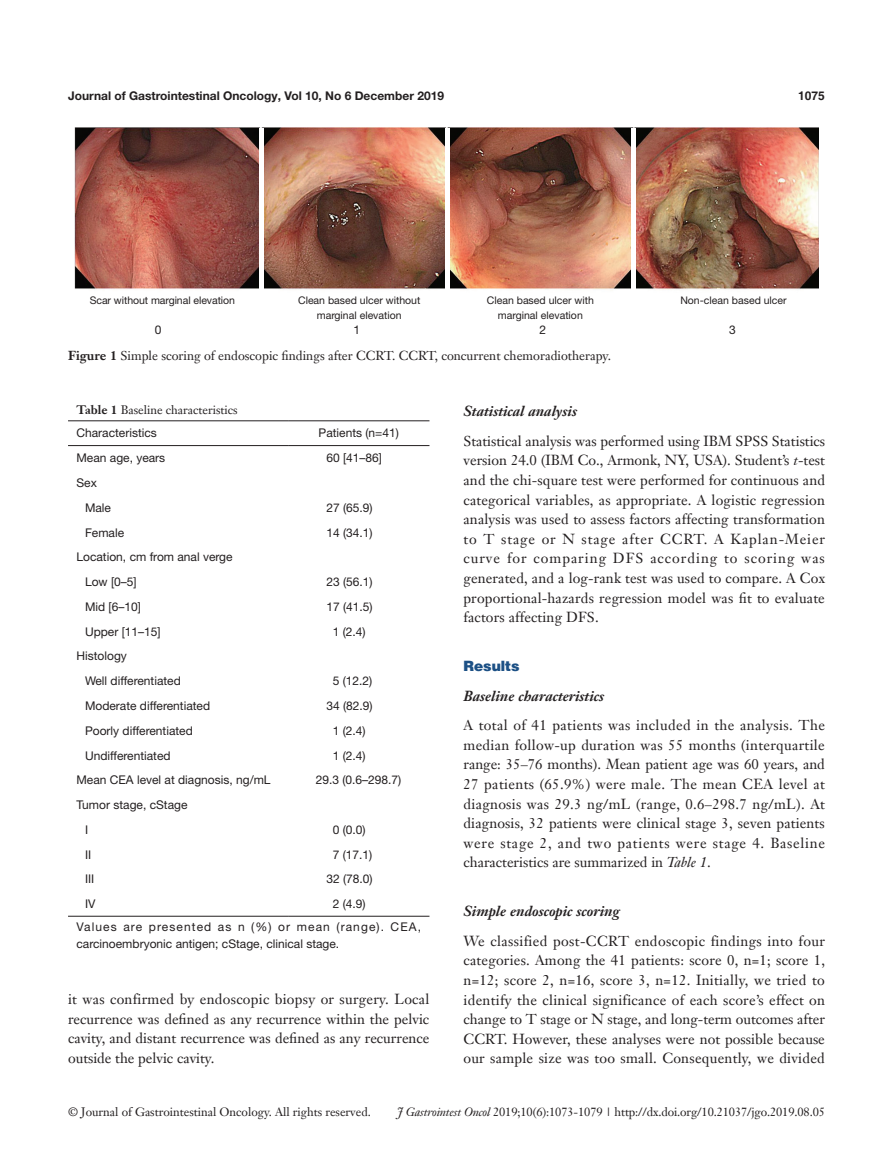
<style>
.page{position:relative;width:893px;height:1170px;background:#fff}
.page>*{position:absolute;margin:0;border:0;box-sizing:border-box;transform-origin:0 0}
.t1{font:14.25px/19.6px "Janson Text LT";letter-spacing:.01em;color:#231f20;text-align:justify}
.二级标题斜体{font:italic 700 14.25px "Janson Text LT";color:#231f20}
.二级标题斜体-6_5{font:italic 700 14.25px "Janson Text LT";color:#231f20}
.一级标题-6_5{font:900 14.25px "Helvetica";color:#1c5085}
.t2{font:12.75px "Janson Text LT";color:#231f20}
.t3{font:12px/16.5px "Helvetica Neue LT Pro";color:#231f20}
.t4{font:12px "Janson Text LT";color:#231f20}
.t5{font:700 12px "Helvetica Neue LT Pro";color:#231f20}
.t6{font:700 12px "Helvetica";color:#231f20}
.t7{font:10.5px/15px "Helvetica Neue LT Pro";color:#231f20;text-align:center}
.s1{font-weight:700}
.s2{font-style:italic}
</style>
<div class="page">
<img style="left:74px;top:128px;width:745px;height:162px">
<hr style="left:259px;top:128px;width:4px;height:161px;background:#fff">
<div style="left:445px;top:128px;width:5px;height:161px;background:#fff"></div>
<hr style="left:632px;top:128px;width:4px;height:161px;background:#fff">
<hr style="left:68px;top:420px;width:220px;height:1px;background:#231f20">
<hr style="left:288px;top:420px;width:141px;height:1px;background:#231f20">
<hr style="left:68px;top:445px;width:220px;height:1px;background:#231f20">
<hr style="left:288px;top:445px;width:141px;height:1px;background:#231f20">
<hr style="left:68px;top:915px;width:220px;height:1px;background:#231f20">
<hr style="left:288px;top:915px;width:141px;height:1px;background:#231f20">
<p class="t5" style="left:68px;top:88px;width:377px">Journal of Gastrointestinal Oncology, Vol 10, No 6 December 2019</p>
<p class="t6" style="left:798px;top:88px;width:28px">1075</p>
<p class="t7" style="left:298px;top:292px;width:124px">Clean based ulcer without marginal elevation</p>
<p class="t7" style="left:487px;top:292px;width:109px">Clean based ulcer with marginal elevation</p>
<p class="t7" style="left:680px;top:292px;width:108px">Non-clean based ulcer</p>
<p class="t2" style="left:68px;top:347px;width:544px"><span class="s1">Figure 1</span> Simple scoring of endoscopic findings after CCRT. CCRT, concurrent chemoradiotherapy.</p>
<p class="t7" style="left:90px;top:292px;width:147px">Scar without marginal elevation</p>
<p class="t3" style="left:155px;top:321px;width:8px">0</p>
<p class="t3" style="left:353px;top:321px;width:8px">1</p>
<p class="t3" style="left:539px;top:321px;width:8px">2</p>
<p class="t3" style="left:729px;top:321px;width:8px">3</p>
<p class="t4" style="left:77px;top:402px;width:162px"><span class="s1">Table 1</span> Baseline characteristics</p>
<p class="t3" style="left:77px;top:424px;width:82px">Characteristics</p>
<p class="t3" style="left:319px;top:424px;width:82px">Patients (n=41)</p>
<p class="t3" style="left:77px;top:449px;width:90px">Mean age, years</p>
<p class="t3" style="left:326px;top:449px;width:57px">60 [41–86]</p>
<p class="t3" style="left:77px;top:474px;width:22px">Sex</p>
<p class="t3" style="left:85px;top:499px;width:28px">Male</p>
<p class="t3" style="left:326px;top:499px;width:48px">27 (65.9)</p>
<p class="t3" style="left:85px;top:523px;width:41px">Female</p>
<p class="t3" style="left:326px;top:523px;width:48px">14 (34.1)</p>
<p class="t3" style="left:77px;top:548px;width:157px">Location, cm from anal verge</p>
<p class="t3" style="left:85px;top:573px;width:53px">Low [0–5]</p>
<p class="t3" style="left:326px;top:573px;width:48px">23 (56.1)</p>
<p class="t3" style="left:85px;top:598px;width:57px">Mid [6–10]</p>
<p class="t3" style="left:326px;top:598px;width:48px">17 (41.5)</p>
<p class="t3" style="left:85px;top:622px;width:77px">Upper [11–15]</p>
<p class="t3" style="left:333px;top:622px;width:34px">1 (2.4)</p>
<p class="t3" style="left:77px;top:647px;width:52px">Histology</p>
<p class="t3" style="left:85px;top:672px;width:97px">Well differentiated</p>
<p class="t3" style="left:333px;top:672px;width:41px">5 (12.2)</p>
<p class="t3" style="left:85px;top:697px;width:127px">Moderate differentiated</p>
<p class="t3" style="left:326px;top:697px;width:48px">34 (82.9)</p>
<p class="t3" style="left:85px;top:721px;width:109px">Poorly differentiated</p>
<p class="t3" style="left:333px;top:721px;width:34px">1 (2.4)</p>
<p class="t3" style="left:85px;top:746px;width:87px">Undifferentiated</p>
<p class="t3" style="left:333px;top:746px;width:34px">1 (2.4)</p>
<p class="t3" style="left:77px;top:771px;width:196px">Mean CEA level at diagnosis, ng/mL</p>
<p class="t3" style="left:316px;top:771px;width:87px">29.3 (0.6–298.7)</p>
<p class="t3" style="left:77px;top:796px;width:112px">Tumor stage, cStage</p>
<p class="t3" style="left:85px;top:821px;width:5px">I</p>
<p class="t3" style="left:333px;top:821px;width:34px">0 (0.0)</p>
<p class="t3" style="left:85px;top:845px;width:8px">II</p>
<p class="t3" style="left:333px;top:845px;width:41px">7 (17.1)</p>
<p class="t3" style="left:85px;top:870px;width:11px">III</p>
<p class="t3" style="left:326px;top:870px;width:48px">32 (78.0)</p>
<p class="t3" style="left:85px;top:895px;width:12px">IV</p>
<p class="t3" style="left:333px;top:895px;width:34px">2 (4.9)</p>
<p class="t3" style="left:77px;top:918px;width:346px">Values are presented as n (%) or mean (range). CEA, carcinoembryonic antigen; cStage, clinical stage.</p>
<p class="t1" style="left:68px;top:989px;width:363px">it was confirmed by endoscopic biopsy or surgery. Local recurrence was defined as any recurrence within the pelvic cavity, and distant recurrence was defined as any recurrence outside the pelvic cavity.</p>
<p class="二级标题斜体" style="left:463px;top:402px;width:115px">Statistical analysis</p>
<p class="t1" style="left:463px;top:431px;width:363px">Statistical analysis was performed using IBM SPSS Statistics version 24.0 (IBM Co., Armonk, NY, USA). Student’s <span class="s2">t</span>-test and the chi-square test were performed for continuous and categorical variables, as appropriate. A logistic regression analysis was used to assess factors affecting transformation to T stage or N stage after CCRT. A Kaplan-Meier curve for comparing DFS according to scoring was generated, and a log-rank test was used to compare. A Cox proportional-hazards regression model was fit to evaluate factors affecting DFS.</p>
<p class="一级标题-6_5" style="left:463px;top:657px;width:58px">Results</p>
<p class="二级标题斜体" style="left:463px;top:686px;width:142px">Baseline characteristics</p>
<p class="t1" style="left:463px;top:715px;width:363px">A total of 41 patients was included in the analysis. The median follow-up duration was 55 months (interquartile range: 35–76 months). Mean patient age was 60 years, and 27 patients (65.9%) were male. The mean CEA level at diagnosis was 29.3 ng/mL (range, 0.6–298.7 ng/mL). At diagnosis, 32 patients were clinical stage 3, seven patients were stage 2, and two patients were stage 4. Baseline characteristics are summarized in <span class="s2">Table 1</span>.</p>
<p class="二级标题斜体-6_5" style="left:463px;top:902px;width:158px">Simple endoscopic scoring</p>
<p class="t1" style="left:463px;top:930px;width:363px">We classified post-CCRT endoscopic findings into four categories. Among the 41 patients: score 0, n=1; score 1, n=12; score 2, n=16, score 3, n=12. Initially, we tried to identify the clinical significance of each score’s effect on change to T stage or N stage, and long-term outcomes after CCRT. However, these analyses were not possible because our sample size was too small. Consequently, we divided</p>
<p class="t4" style="left:68px;top:1104px;width:304px">© Journal of Gastrointestinal Oncology. All rights reserved.</p>
<p class="t4" style="left:397px;top:1104px;width:429px"><span class="s2">J Gastrointest Oncol</span> 2019;10(6):1073-1079 | http://dx.doi.org/10.21037/jgo.2019.08.05</p>
</div>
